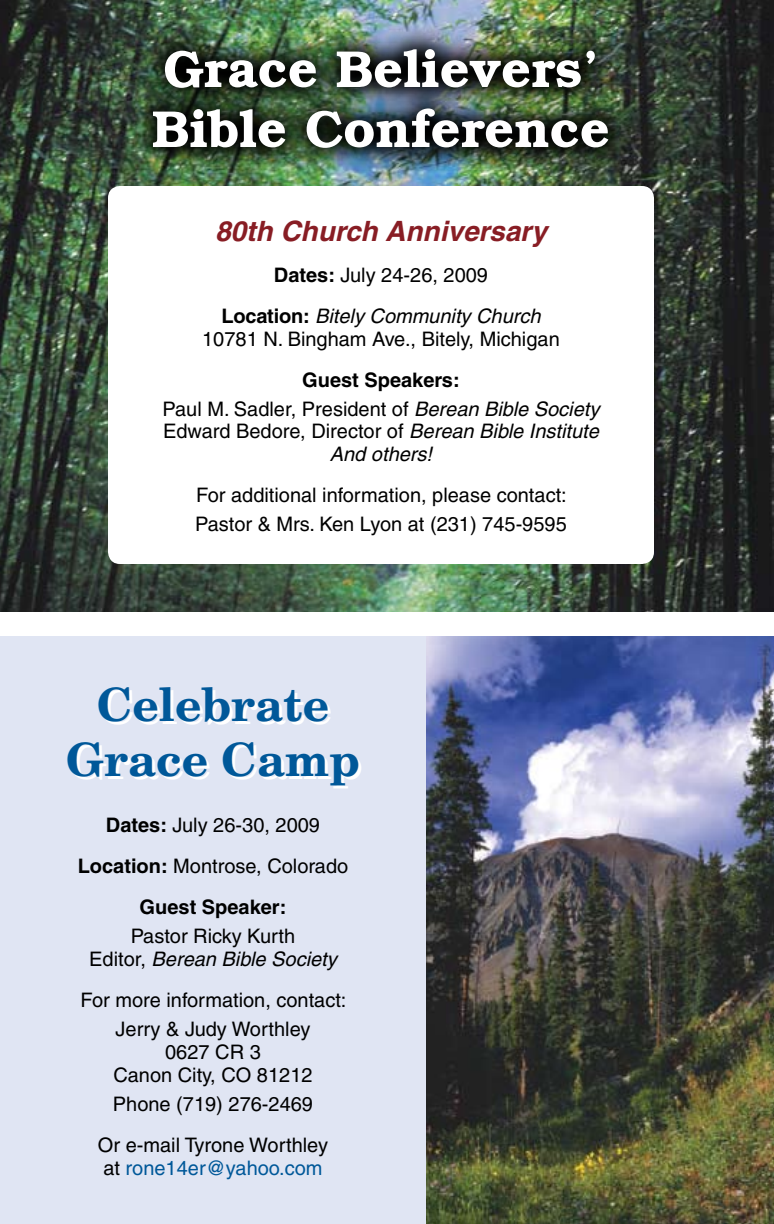
<style>
.page{position:relative;width:774px;height:1224px;background:#fff}
.page>*{position:absolute;margin:0;border:0;box-sizing:border-box;transform-origin:0 0}
.t1{font:600 52px/60px "Bookman";color:#fff}
.t2{font:700 46px/55.2px "New Century Schlbk";color:#005899;text-align:center}
.t3{font:italic 700 28px "Helvetica";color:#881d24}
.t4{font:20px/41px "Helvetica";color:#000;text-align:center}
.t5{font:italic 20px/40.8px "Helvetica";color:#000;text-align:center}
.t6{font:20px "Helvetica";color:#005899}
.s1{font-weight:700;font-style:normal}
.s2{font-style:normal}
.s3{font-weight:700}
.s4{font-style:italic}
.s5{color:#000}
</style>
<div class="page">
<div style="left:0;top:636px;width:774px;height:588px;background:#e0e5f3"></div>
<img style="left:0;top:0;width:774px;height:612px">
<div style="left:108px;top:186px;width:546px;height:378px;background:#fff;border-radius:12px"></div>
<img style="left:125px;top:21px;width:506px;height:149px">
<img style="left:426px;top:636px;width:348px;height:588px">
<h1 class="t1" style="left:152px;top:39px;width:460px">Grace Believers’<br>Bible Conference</h1>
<h3 class="t3" style="left:215px;top:214px;width:333px">80th Church Anniversary</h3>
<p class="t5" style="left:221px;top:255px;width:321px"><span class="s1">Dates:</span> <span class="s2">July 24-26, 2009<br></span><span class="s1">Location:</span> Bitely Community Church</p>
<p class="t4" style="left:202px;top:318px;width:359px">10781 N. Bingham Ave., Bitely, Michigan</p>
<p class="t4" style="left:163px;top:365px;width:438px;line-height:28.8px"><span class="s3">Guest Speakers:<br></span>Paul M. Sadler, President of <span class="s4">Berean Bible Society</span></p>
<p class="t5" style="left:163px;top:420px;width:437px;line-height:22.8px"><span class="s2">Edward Bedore, Director of</span> Berean Bible Institute<br>And others!</p>
<p class="t4" style="left:195px;top:481px;width:373px;line-height:28.8px;text-align:left">For additional information, please contact:<br>Pastor &amp; Mrs. Ken Lyon at (231) 745-9595</p>
<h2 class="t2" style="left:66px;top:676px;width:296px">Celebrate<br>Grace Camp</h2>
<p class="t4" style="left:78px;top:805px;width:272px"><span class="s3">Dates:</span> July 26-30, 2009<br><span class="s3">Location:</span> Montrose, Colorado<br><span class="s3">Guest Speaker:</span></p>
<p class="t4" style="left:89px;top:925px;width:249px;line-height:23px">Pastor Ricky Kurth<br>Editor, <span class="s4">Berean Bible Society</span></p>
<p class="t4" style="left:80px;top:986px;width:268px;line-height:29px">For more information, contact:<br>Jerry &amp; Judy Worthley</p>
<p class="t4" style="left:113px;top:1041px;width:201px;line-height:23px">0627 CR 3<br>Canon City, CO 81212</p>
<p class="t4" style="left:98px;top:1084px;width:232px">Phone (719) 276-2469<br>Or e-mail Tyrone Worthley</p>
<p class="t6" style="left:103px;top:1157px;width:221px"><span class="s5">at</span> rone14er@yahoo.com</p>
</div>
